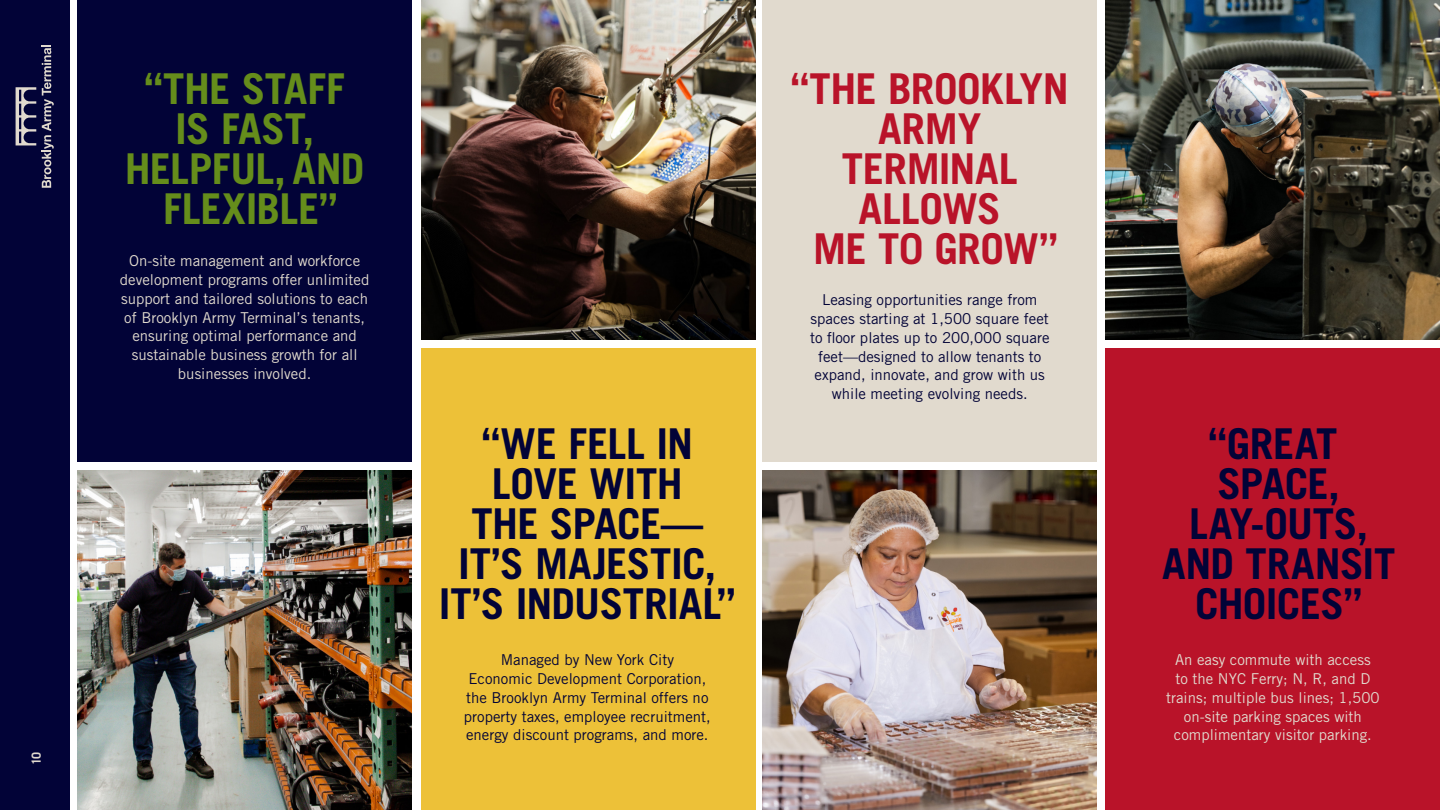
<style>
.page{position:relative;width:1440px;height:810px;background:#fff}
.page>*{position:absolute;margin:0;border:0;box-sizing:border-box;transform-origin:0 0}
.t1{font:700 42.5px/40px "Trade Gothic LT Pro";letter-spacing:-.015em;color:#020337}
.t2{font:700 42.5px/40px "Trade Gothic LT Pro";letter-spacing:-.01em;color:#b91329;text-align:center}
.t3{font:700 42.5px/40px "Trade Gothic LT Pro";letter-spacing:-.01em;color:#658d1b;text-align:center}
.t4{font:15px/18.8px "Trade Gothic LT Pro";color:#e1dace;text-align:center}
.t5{font:15px/18.8px "Trade Gothic LT Pro";color:#020337;text-align:center}
.t6{font:700 12.5px "Trade Gothic LT Pro";color:#e1dace}
</style>
<div class="page">
<div style="left:78px;top:0;width:334px;height:462px;background:#020337"></div>
<img style="left:78px;top:470px;width:334px;height:340px">
<div style="left:763px;top:0;width:334px;height:462px;background:#e1dace"></div>
<img style="left:763px;top:470px;width:334px;height:340px">
<div style="left:421px;top:348px;width:334px;height:462px;background:#edc138"></div>
<img style="left:421px;top:0;width:334px;height:340px">
<div style="left:1106px;top:348px;width:334px;height:462px;background:#b91329"></div>
<img style="left:1106px;top:0;width:334px;height:340px">
<div style="left:0;top:0;width:69px;height:810px;background:#020337"></div>
<svg style="left:42px;top:45px;width:12px;height:143px"></svg>
<svg style="left:16px;top:87px;width:20px;height:59px"></svg>
<p class="t6" style="left:29px;top:765px;width:15px;rotate:-90deg">10</p>
<p class="t3" style="left:125px;top:68px;width:241px">“THE STAFF<br>IS FAST,<br>HELPFUL, AND<br>FLEXIBLE”</p>
<p class="t4" style="left:120px;top:252px;width:251px">On-site management and workforce development programs offer unlimited support and tailored solutions to each of Brooklyn Army Terminal’s tenants, ensuring optimal performance and sustainable business growth for all businesses involved.</p>
<p class="t1" style="left:482px;top:423px;width:213px">“WE FELL IN<br>LOVE WITH</p>
<p class="t1" style="left:471px;top:503px;width:233px">THE SPACE—</p>
<p class="t1" style="left:439px;top:543px;width:298px;text-align:center">IT’S MAJESTIC,<br>IT’S INDUSTRIAL”</p>
<p class="t5" style="left:464px;top:650px;width:249px">Managed by New York City<br>Economic Development Corporation, the Brooklyn Army Terminal offers no property taxes, employee recruitment, energy discount programs, and more.</p>
<p class="t2" style="left:791px;top:68px;width:280px">“THE BROOKLYN<br>ARMY<br>TERMINAL</p>
<p class="t2" style="left:859px;top:188px;width:144px">ALLOWS</p>
<p class="t2" style="left:813px;top:228px;width:246px">ME T0 GROW”</p>
<p class="t5" style="left:810px;top:291px;width:241px">Leasing opportunities range from spaces starting at 1,500 square feet to floor plates up to 200,000 square feet—designed to allow tenants to expand, innovate, and grow with us while meeting evolving needs.</p>
<p class="t1" style="left:1208px;top:423px;width:131px">“GREAT</p>
<p class="t1" style="left:1217px;top:463px;width:124px">SPACE,</p>
<p class="t1" style="left:1189px;top:503px;width:181px">LAY-OUTS,</p>
<p class="t1" style="left:1162px;top:543px;width:235px">AND TRANSIT</p>
<p class="t1" style="left:1195px;top:583px;width:169px">CHOICES”</p>
<p class="t4" style="left:1166px;top:650px;width:215px">An easy commute with access<br>to the NYC Ferry; N, R, and D trains; multiple bus lines; 1,500 on-site parking spaces with complimentary visitor parking.</p>
</div>
